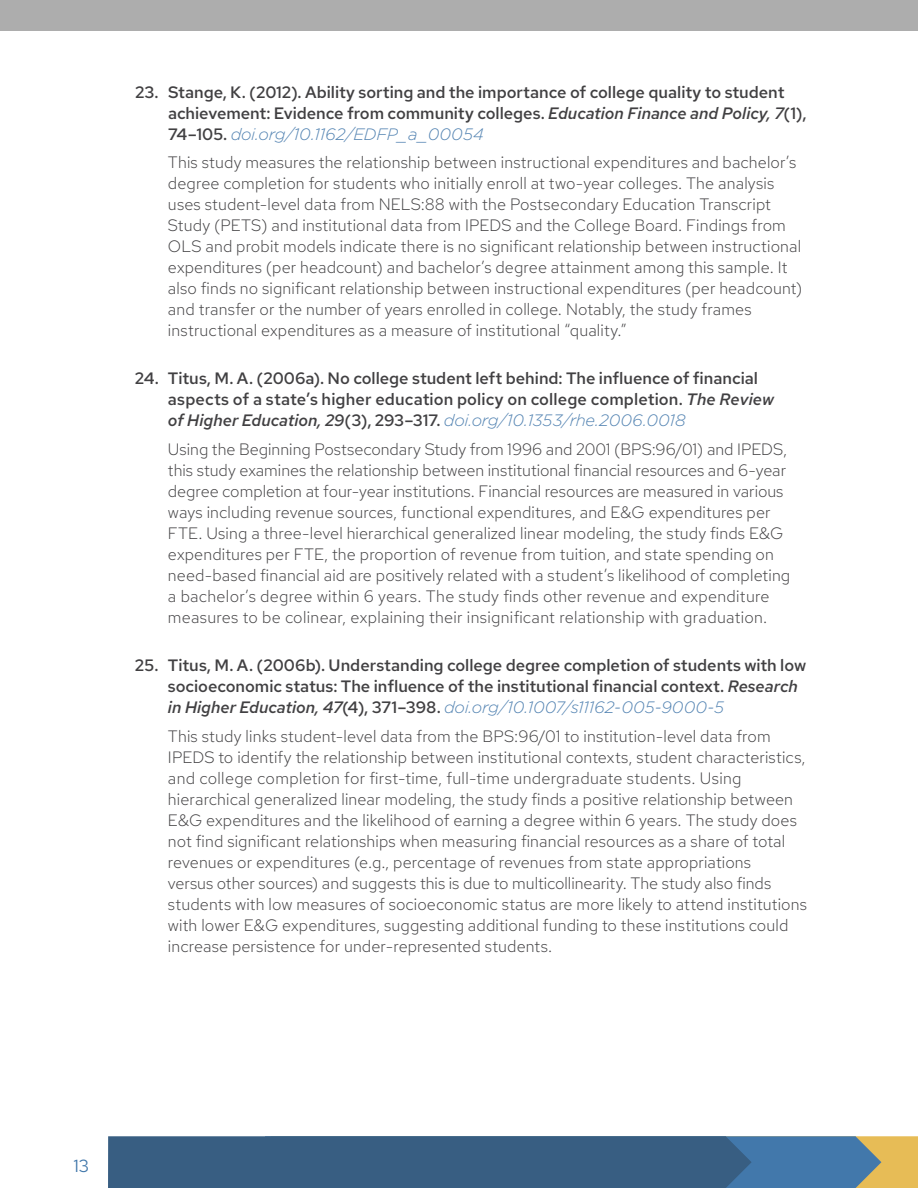
<style>
.page{position:relative;width:918px;height:1188px;background:#fff}
.page>*{position:absolute;margin:0;border:0;box-sizing:border-box;transform-origin:0 0}
.t1{font:17.55px "Red Hat Text";color:#4278ab}
.t2{font:300 16.5px/21px "Red Hat Text";letter-spacing:.005em;color:#414042}
.t3{font:600 16.5px/21px "Red Hat Text";letter-spacing:-.005em;color:#414042}
.t4{font:italic 300 16.5px "Gotham";letter-spacing:-.01em;color:#5585b3}
.s1{font-style:italic}
.s2{font-family:"Red Hat Text";font-weight:600;font-style:normal;color:#414042}
.s3{font-family:"Red Hat Text";font-weight:600;color:#414042}
</style>
<div class="page">
<div style="left:0;top:0;width:918px;height:30px;background:#adadad"></div>
<div style="left:271px;top:1136px;width:647px;height:52px;background:#e7bc56"></div>
<div style="left:265px;top:1136px;width:590px;height:52px;background:#4278ab"></div>
<svg style="left:830px;top:1136px;width:51px;height:52px"></svg>
<div style="left:108px;top:1136px;width:618px;height:52px;background:#385e82"></div>
<svg style="left:700px;top:1136px;width:52px;height:52px"></svg>
<p class="t3" style="left:168px;top:81px;width:640px;text-indent:-33px">23. Stange, K. (2012). Ability sorting and the importance of college quality to student achievement: Evidence from community colleges. <span class="s1">Education Finance and Policy, 7</span>(1),</p>
<p class="t4" style="left:168px;top:124px;width:317px"><span class="s2">74–105.</span> doi.org/10.1162/EDFP_a_00054</p>
<p class="t2" style="left:168px;top:152px;width:636px">This study measures the relationship between instructional expenditures and bachelor’s degree completion for students who initially enroll at two-year colleges. The analysis uses student-level data from NELS:88 with the Postsecondary Education Transcript Study (PETS) and institutional data from IPEDS and the College Board. Findings from OLS and probit models indicate there is no significant relationship between instructional expenditures (per headcount) and bachelor’s degree attainment among this sample. It also finds no significant relationship between instructional expenditures (per headcount) and transfer or the number of years enrolled in college. Notably, the study frames instructional expenditures as a measure of institutional “quality.”</p>
<p class="t3" style="left:168px;top:368px;width:608px;text-indent:-33px">24. Titus, M. A. (2006a). No college student left behind: The influence of financial aspects of a state’s higher education policy on college completion. <span class="s1">The Review</span></p>
<p class="t4" style="left:168px;top:410px;width:519px"><span class="s3">of Higher Education, 29</span><span class="s2">(3), 293–317.</span> doi.org/10.1353/rhe.2006.0018</p>
<p class="t2" style="left:168px;top:438px;width:624px">Using the Beginning Postsecondary Study from 1996 and 2001 (BPS:96/01) and IPEDS, this study examines the relationship between institutional financial resources and 6-year degree completion at four-year institutions. Financial resources are measured in various ways including revenue sources, functional expenditures, and E&amp;G expenditures per FTE. Using a three-level hierarchical generalized linear modeling, the study finds E&amp;G expenditures per FTE, the proportion of revenue from tuition, and state spending on need-based financial aid are positively related with a student’s likelihood of completing a bachelor’s degree within 6 years. The study finds other revenue and expenditure measures to be colinear, explaining their insignificant relationship with graduation.</p>
<p class="t3" style="left:168px;top:654px;width:640px;text-indent:-33px">25. Titus, M. A. (2006b). Understanding college degree completion of students with low socioeconomic status: The influence of the institutional financial context. <span class="s1">Research</span></p>
<p class="t4" style="left:168px;top:697px;width:558px"><span class="s3">in Higher Education, 47</span><span class="s2">(4), 371–398.</span> doi.org/10.1007/s11162-005-9000-5</p>
<p class="t2" style="left:168px;top:725px;width:641px">This study links student-level data from the BPS:96/01 to institution-level data from IPEDS to identify the relationship between institutional contexts, student characteristics, and college completion for first-time, full-time undergraduate students. Using hierarchical generalized linear modeling, the study finds a positive relationship between E&amp;G expenditures and the likelihood of earning a degree within 6 years. The study does not find significant relationships when measuring financial resources as a share of total revenues or expenditures (e.g., percentage of revenues from state appropriations<br>versus other sources) and suggests this is due to multicollinearity. The study also finds students with low measures of socioeconomic status are more likely to attend institutions with lower E&amp;G expenditures, suggesting additional funding to these institutions could increase persistence for under-represented students.</p>
<p class="t1" style="left:73px;top:1154px;width:17px">13</p>
</div>
